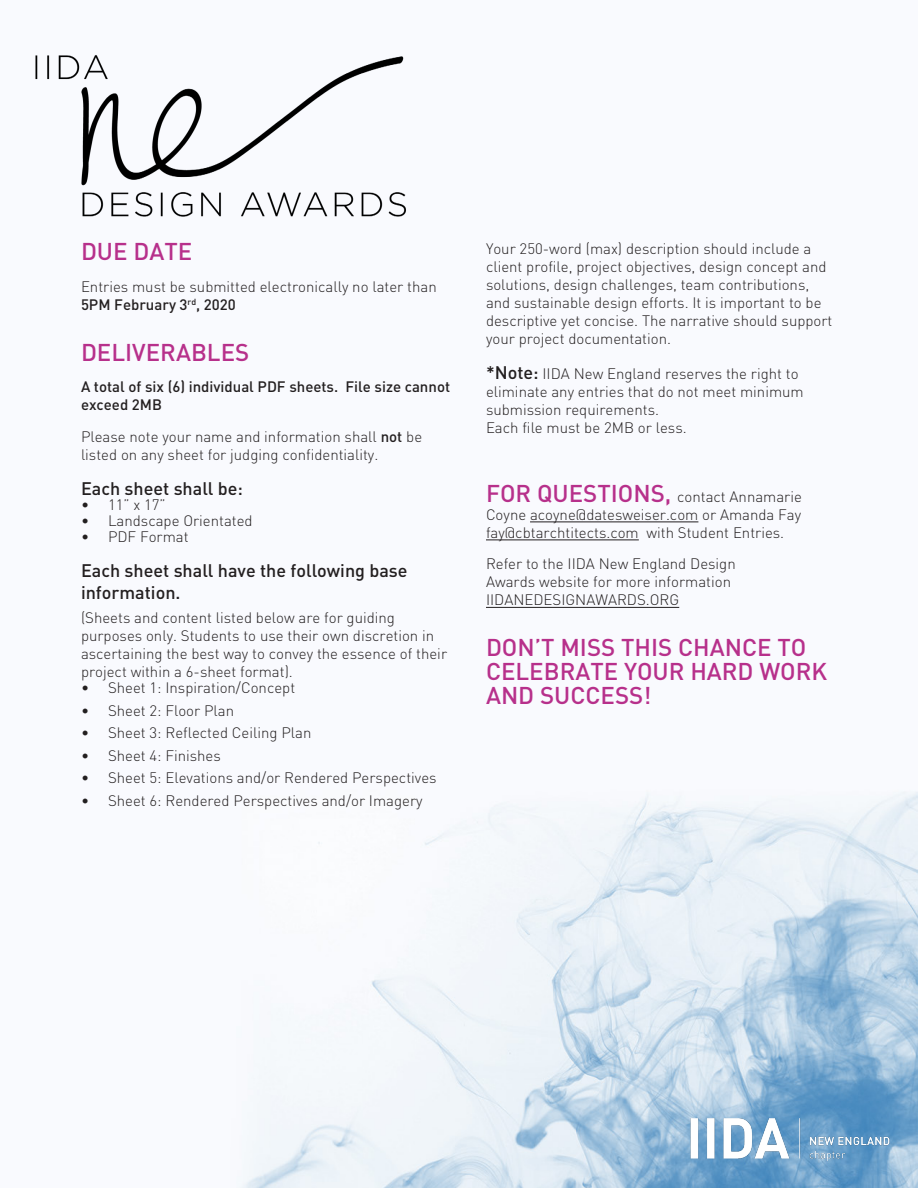
<style>
.page{position:relative;width:918px;height:1188px;background:#fff}
.page>*{position:absolute;margin:0;border:0;box-sizing:border-box;transform-origin:0 0}
.Bullet_Header{font:500 24px/24px "DIN";color:#b7308b}
.Sub_Bullet_Header{font:500 18px/21.6px "DIN";color:#231f20}
.Sub_Bullet_Header-2{font:300 15px/18px "DIN";color:#231f20}
.Bullet_Header-2{font:300 15px/18px "DIN";color:#231f20;text-align:justify}
.Sub_Bullet_Header-3{font:500 15px/18px "DIN";color:#231f20}
.s1{font-weight:500}
.s2{font-weight:500;font-size:18px}
.s3{font-weight:500;font-size:24px;color:#b7308b}
</style>
<div class="page">
<img style="left:239px;top:521px;width:679px;height:667px">
<img style="left:35px;top:54px;width:371px;height:163px">
<img style="left:689px;top:1118px;width:202px;height:43px">
<hr style="left:530px;top:522px;width:168px;height:1px;background:#231f20">
<hr style="left:486px;top:540px;width:153px;height:1px;background:#231f20">
<hr style="left:486px;top:607px;width:193px;height:1px;background:#231f20">
<p class="Bullet_Header" style="left:81px;top:239px;width:113px">DUE DATE</p>
<p class="Sub_Bullet_Header-2" style="left:81px;top:277px;width:357px">Entries must be submitted electronically no later than<br><span class="s1">5PM February 3</span><sup>rd</sup><span class="s1">, 2020</span></p>
<p class="Bullet_Header" style="left:81px;top:339px;width:170px">DELIVERABLES</p>
<p class="Sub_Bullet_Header-3" style="left:81px;top:377px;width:371px">A total of six (6) individual PDF sheets. File size cannot exceed 2MB</p>
<p class="Sub_Bullet_Header-2" style="left:81px;top:427px;width:343px">Please note your name and information shall <span class="s1">not</span> be listed on any sheet for judging confidentiality.</p>
<p class="Sub_Bullet_Header" style="left:81px;top:477px;width:164px">Each sheet shall be:</p>
<p class="Sub_Bullet_Header-2" style="left:81px;top:496px;width:86px">• 11” x 17”</p>
<p class="Sub_Bullet_Header-2" style="left:81px;top:512px;width:173px">• Landscape Orientated</p>
<p class="Sub_Bullet_Header-2" style="left:81px;top:527px;width:109px">• PDF Format</p>
<p class="Sub_Bullet_Header" style="left:81px;top:559px;width:328px">Each sheet shall have the following base information.</p>
<p class="Sub_Bullet_Header-2" style="left:81px;top:609px;width:368px">(Sheets and content listed below are for guiding purposes only. Students to use their own discretion in ascertaining the best way to convey the essence of their project within a 6-sheet format).</p>
<p class="Sub_Bullet_Header-2" style="left:81px;top:679px;width:216px">• Sheet 1: Inspiration/Concept</p>
<p class="Sub_Bullet_Header-2" style="left:81px;top:701px;width:155px">• Sheet 2: Floor Plan</p>
<p class="Sub_Bullet_Header-2" style="left:81px;top:724px;width:232px">• Sheet 3: Reflected Ceiling Plan</p>
<p class="Sub_Bullet_Header-2" style="left:81px;top:746px;width:141px">• Sheet 4: Finishes</p>
<p class="Sub_Bullet_Header-2" style="left:81px;top:769px;width:357px">• Sheet 5: Elevations and/or Rendered Perspectives</p>
<p class="Sub_Bullet_Header-2" style="left:81px;top:791px;width:343px">• Sheet 6: Rendered Perspectives and/or Imagery</p>
<p class="Sub_Bullet_Header-2" style="left:486px;top:239px;width:348px">Your 250-word (max) description should include a client profile, project objectives, design concept and solutions, design challenges, team contributions, and sustainable design efforts. It is important to be descriptive yet concise. The narrative should support your project documentation.</p>
<p class="Sub_Bullet_Header-2" style="left:486px;top:364px;width:319px"><span class="s2">*Note:</span> IIDA New England reserves the right to eliminate any entries that do not meet minimum submission requirements.</p>
<p class="Sub_Bullet_Header-2" style="left:486px;top:418px;width:202px">Each file must be 2MB or less.</p>
<p class="Bullet_Header-2" style="left:486px;top:487px;width:317px"><span class="s3">FOR QUESTIONS,</span> contact Annamarie Coyne acoyne@datesweiser.com or Amanda Fay fay@cbtarchtitects.com with Student Entries.</p>
<p class="Sub_Bullet_Header-2" style="left:486px;top:555px;width:251px">Refer to the IIDA New England Design<br>Awards website for more information<br>IIDANEDESIGNAWARDS.ORG</p>
<p class="Bullet_Header" style="left:486px;top:635px;width:343px">DON’T MISS THIS CHANCE TO<br>CELEBRATE YOUR HARD WORK<br>AND SUCCESS!</p>
</div>
